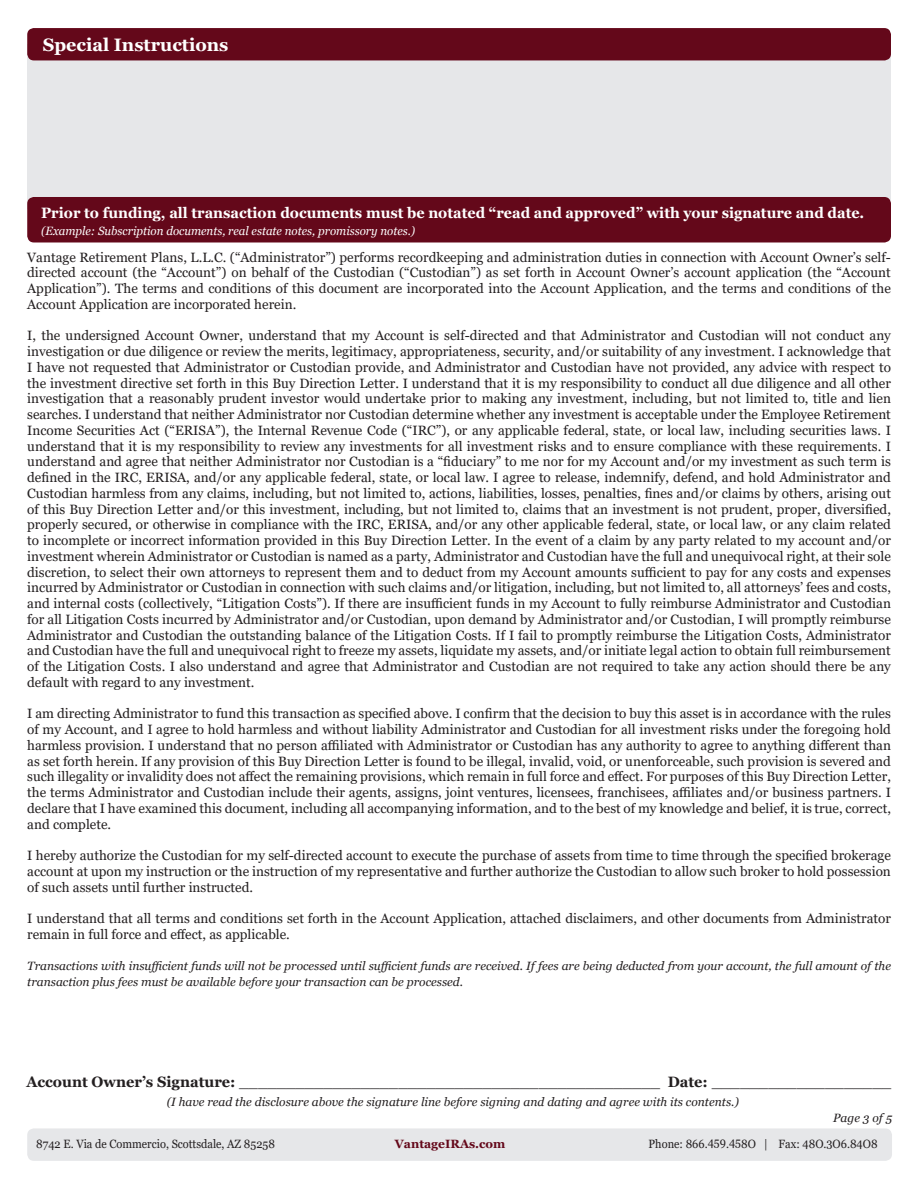
<style>
.page{position:relative;width:918px;height:1188px;background:#fff}
.page>*{position:absolute;margin:0;border:0;box-sizing:border-box;transform-origin:0 0}
.t1{font:700 18px "Georgia";color:#fff}
.t2{font:700 15px "Georgia";color:#fff;scale:.96 1}
.t3{font:15px "Georgia";color:#231f20}
.t4{font:13.5px/15.8px "Georgia";color:#231f20;text-align:justify}
.t5{font:italic 12px/15.8px "Georgia";color:#231f20}
.t6{font:12px "Georgia";color:#231f20;scale:.92 1}
.t7{font:italic 12px "Georgia";color:#fff;scale:.96 1}
.t8{font:700 12px "Georgia";color:#64081a}
.s1{font-weight:700}
</style>
<div class="page">
<div style="left:27px;top:44px;width:864px;height:164px;background:#e6e7e9"></div>
<div style="left:27px;top:28px;width:864px;height:32px;background:#64081a;border-radius:7px"></div>
<div style="left:27px;top:197px;width:864px;height:45px;background:#64081a;border-radius:7px"></div>
<div style="left:27px;top:1128px;width:865px;height:33px;background:#e6e7e9;border-radius:7px"></div>
<p class="t1" style="left:43px;top:33px;width:187px">Special Instructions</p>
<p class="t2" style="left:41px;top:203px;width:859px">Prior to funding, all transaction documents must be notated “read and approved” with your signature and date.</p>
<p class="t7" style="left:41px;top:223px;width:391px">(Example: Subscription documents, real estate notes, promissory notes.)</p>
<p class="t4" style="left:27px;top:249px;width:865px">Vantage Retirement Plans, L.L.C. (“Administrator”) performs recordkeeping and administration duties in connection with Account Owner’s self&shy;directed account (the “Account”) on behalf of the Custodian (“Custodian”) as set forth in Account Owner’s account application (the “Account Application”). The terms and conditions of this document are incorporated into the Account Application, and the terms and conditions of the Account Application are incorporated herein.</p>
<p class="t4" style="left:27px;top:328px;width:865px">I, the undersigned Account Owner, understand that my Account is self-directed and that Administrator and Custodian will not conduct any investigation or due diligence or review the merits, legitimacy, appropriateness, security, and/or suitability of any investment. I acknowledge that I have not requested that Administrator or Custodian provide, and Administrator and Custodian have not provided, any advice with respect to the investment directive set forth in this Buy Direction Letter. I understand that it is my responsibility to conduct all due diligence and all other investigation that a reasonably prudent investor would undertake prior to making any investment, including, but not limited to, title and lien searches. I understand that neither Administrator nor Custodian determine whether any investment is acceptable under the Employee Retirement Income Securities Act (“ERISA”), the Internal Revenue Code (“IRC”), or any applicable federal, state, or local law, including securities laws. I understand that it is my responsibility to review any investments for all investment risks and to ensure compliance with these requirements. I understand and agree that neither Administrator nor Custodian is a “fiduciary” to me nor for my Account and/or my investment as such term is defined in the IRC, ERISA, and/or any applicable federal, state, or local law. I agree to release, indemnify, defend, and hold Administrator and Custodian harmless from any claims, including, but not limited to, actions, liabilities, losses, penalties, fines and/or claims by others, arising out of this Buy Direction Letter and/or this investment, including, but not limited to, claims that an investment is not prudent, proper, diversified, properly secured, or otherwise in compliance with the IRC, ERISA, and/or any other applicable federal, state, or local law, or any claim related to incomplete or incorrect information provided in this Buy Direction Letter. In the event of a claim by any party related to my account and/or investment wherein Administrator or Custodian is named as a party, Administrator and Custodian have the full and unequivocal right, at their sole discretion, to select their own attorneys to represent them and to deduct from my Account amounts sufficient to pay for any costs and expenses incurred by Administrator or Custodian in connection with such claims and/or litigation, including, but not limited to, all attorneys’ fees and costs, and internal costs (collectively, “Litigation Costs”). If there are insufficient funds in my Account to fully reimburse Administrator and Custodian for all Litigation Costs incurred by Administrator and/or Custodian, upon demand by Administrator and/or Custodian, I will promptly reimburse Administrator and Custodian the outstanding balance of the Litigation Costs. If I fail to promptly reimburse the Litigation Costs, Administrator and Custodian have the full and unequivocal right to freeze my assets, liquidate my assets, and/or initiate legal action to obtain full reimbursement of the Litigation Costs. I also understand and agree that Administrator and Custodian are not required to take any action should there be any default with regard to any investment.</p>
<p class="t4" style="left:27px;top:706px;width:865px">I am directing Administrator to fund this transaction as specified above. I confirm that the decision to buy this asset is in accordance with the rules of my Account, and I agree to hold harmless and without liability Administrator and Custodian for all investment risks under the foregoing hold harmless provision. I understand that no person affiliated with Administrator or Custodian has any authority to agree to anything different than as set forth herein. If any provision of this Buy Direction Letter is found to be illegal, invalid, void, or unenforceable, such provision is severed and such illegality or invalidity does not affect the remaining provisions, which remain in full force and effect. For purposes of this Buy Direction Letter, the terms Administrator and Custodian include their agents, assigns, joint ventures, licensees, franchisees, affiliates and/or business partners. I declare that I have examined this document, including all accompanying information, and to the best of my knowledge and belief, it is true, correct, and complete.</p>
<p class="t4" style="left:27px;top:848px;width:865px">I hereby authorize the Custodian for my self-directed account to execute the purchase of assets from time to time through the specified brokerage account at upon my instruction or the instruction of my representative and further authorize the Custodian to allow such broker to hold possession of such assets until further instructed.</p>
<p class="t4" style="left:27px;top:911px;width:865px">I understand that all terms and conditions set forth in the Account Application, attached disclaimers, and other documents from Administrator remain in full force and effect, as applicable.</p>
<p class="t5" style="left:27px;top:959px;width:865px">Transactions with insufficient funds will not be processed until sufficient funds are received. If fees are being deducted from your account, the full amount of the transaction plus fees must be available before your transaction can be processed.</p>
<p class="t3" style="left:26px;top:1073px;width:866px"><span class="s1">Account Owner’s Signature:</span> _____________________________________________ <span class="s1">Date:</span> ___________________</p>
<p class="t5" style="left:167px;top:1094px;width:574px">(I have read the disclosure above the signature line before signing and dating and agree with its contents.)</p>
<p class="t6" style="left:36px;top:1137px;width:261px">8742 E. Via de Commercio, Scottsdale, AZ 85258</p>
<p class="t8" style="left:395px;top:1136px;width:112px">VantageIRAs.com</p>
<p class="t6" style="left:649px;top:1137px;width:251px">Phone: 866.459.458O | Fax: 48O.3O6.84O8</p>
<p class="t5" style="left:833px;top:1110px;width:60px">Page 3 of 5</p>
</div>
